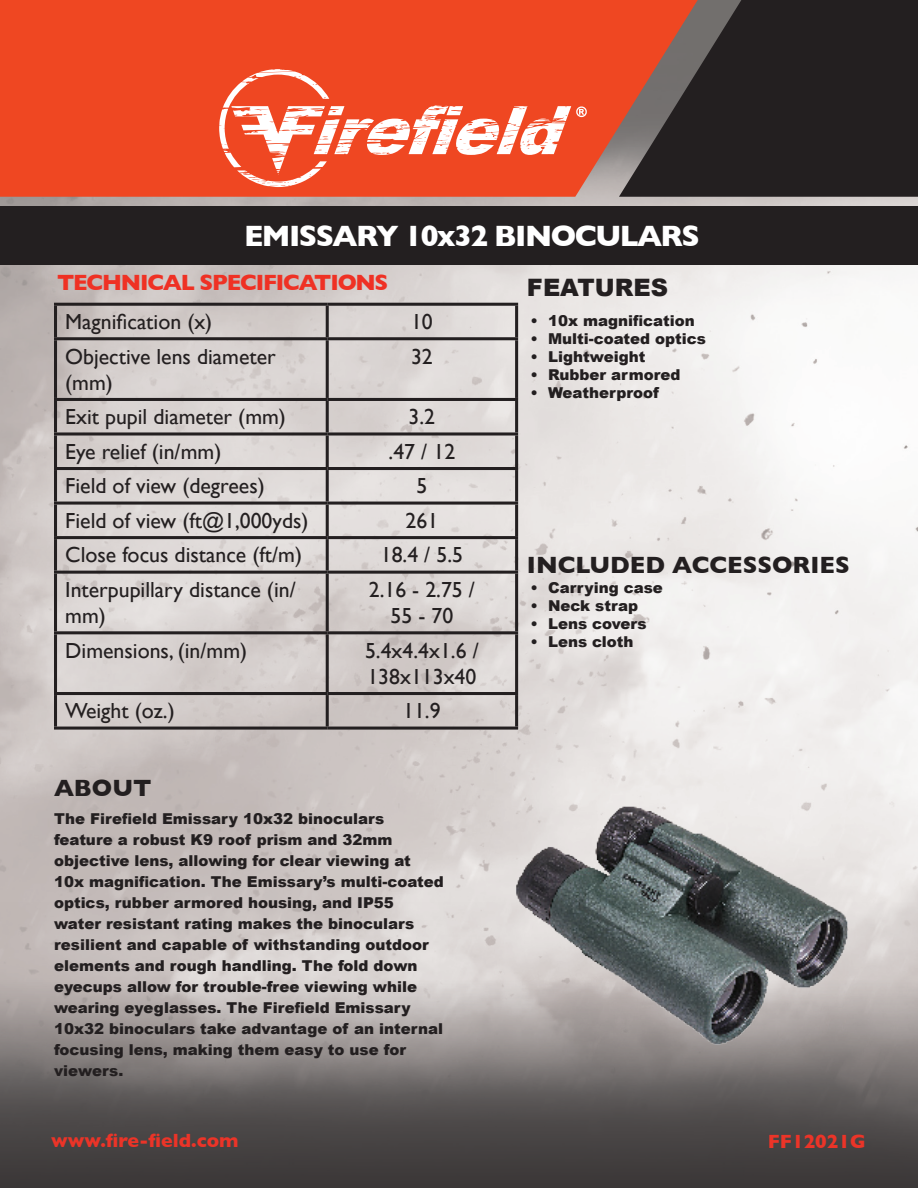
<style>
.page{position:relative;width:918px;height:1188px;background:#fff}
.page>*{position:absolute;margin:0;border:0;box-sizing:border-box;transform-origin:0 0}
.t1{font:700 30px "Gill Sans";letter-spacing:-.05em;color:#fff}
.t2{font:700 24px "Gill Sans";color:#231f20}
.t3{font:900 24px "Arial";color:#231f20}
.t4{font:700 22.5px "Gill Sans";letter-spacing:-.05em;color:#ef3124}
.t5{font:21.75px/26.1px "Gill Sans";color:#231f20}
.t6{font:700 19.5px "Gill Sans";color:#eb3428}
.t7{font:900 15px/21px "Arial";color:#231f20}
</style>
<div class="page">
<img style="left:0;top:197px;width:918px;height:705px">
<div style="left:0;top:0;width:619px;height:197px;background:#ef4722"></div>
<svg style="left:619px;top:0;width:299px;height:197px;background:#3e2c2a"></svg>
<svg style="left:219px;top:69px;width:368px;height:118px"></svg>
<div style="left:0;top:206px;width:918px;height:59px;background:#231f20"></div>
<hr style="left:54px;top:303px;width:273px;height:3px;background:#231f20">
<hr style="left:54px;top:306px;width:3px;height:31px;background:#231f20">
<hr style="left:327px;top:303px;width:191px;height:3px;background:#231f20">
<hr style="left:326px;top:306px;width:3px;height:31px;background:#231f20">
<hr style="left:515px;top:306px;width:3px;height:31px;background:#231f20">
<hr style="left:54px;top:337px;width:273px;height:3px;background:#231f20">
<hr style="left:54px;top:340px;width:3px;height:58px;background:#231f20">
<hr style="left:327px;top:337px;width:191px;height:3px;background:#231f20">
<hr style="left:326px;top:340px;width:3px;height:58px;background:#231f20">
<hr style="left:515px;top:340px;width:3px;height:58px;background:#231f20">
<hr style="left:54px;top:398px;width:273px;height:3px;background:#231f20">
<hr style="left:54px;top:401px;width:3px;height:31px;background:#231f20">
<hr style="left:327px;top:398px;width:191px;height:3px;background:#231f20">
<hr style="left:326px;top:401px;width:3px;height:31px;background:#231f20">
<hr style="left:515px;top:401px;width:3px;height:31px;background:#231f20">
<svg style="left:54px;top:432px;width:273px;height:4px"></svg>
<hr style="left:54px;top:436px;width:3px;height:31px;background:#231f20">
<svg style="left:327px;top:432px;width:191px;height:4px"></svg>
<hr style="left:326px;top:436px;width:3px;height:31px;background:#231f20">
<hr style="left:515px;top:436px;width:3px;height:31px;background:#231f20">
<hr style="left:54px;top:467px;width:273px;height:3px;background:#231f20">
<hr style="left:54px;top:470px;width:3px;height:32px;background:#231f20">
<hr style="left:327px;top:467px;width:191px;height:3px;background:#231f20">
<hr style="left:326px;top:470px;width:3px;height:32px;background:#231f20">
<hr style="left:515px;top:470px;width:3px;height:32px;background:#231f20">
<hr style="left:54px;top:502px;width:273px;height:3px;background:#231f20">
<hr style="left:54px;top:505px;width:3px;height:31px;background:#231f20">
<hr style="left:327px;top:502px;width:191px;height:3px;background:#231f20">
<hr style="left:326px;top:505px;width:3px;height:31px;background:#231f20">
<hr style="left:515px;top:505px;width:3px;height:31px;background:#231f20">
<hr style="left:54px;top:536px;width:273px;height:3px;background:#231f20">
<hr style="left:54px;top:539px;width:3px;height:32px;background:#231f20">
<hr style="left:327px;top:536px;width:191px;height:3px;background:#231f20">
<hr style="left:326px;top:539px;width:3px;height:32px;background:#231f20">
<hr style="left:515px;top:539px;width:3px;height:32px;background:#231f20">
<hr style="left:54px;top:571px;width:273px;height:3px;background:#231f20">
<hr style="left:54px;top:574px;width:3px;height:57px;background:#231f20">
<hr style="left:327px;top:571px;width:191px;height:3px;background:#231f20">
<hr style="left:326px;top:574px;width:3px;height:57px;background:#231f20">
<hr style="left:515px;top:574px;width:3px;height:57px;background:#231f20">
<hr style="left:54px;top:631px;width:273px;height:3px;background:#231f20">
<hr style="left:54px;top:634px;width:3px;height:58px;background:#231f20">
<hr style="left:327px;top:631px;width:191px;height:3px;background:#231f20">
<hr style="left:326px;top:634px;width:3px;height:58px;background:#231f20">
<hr style="left:515px;top:634px;width:3px;height:58px;background:#231f20">
<hr style="left:54px;top:692px;width:273px;height:3px;background:#231f20">
<hr style="left:54px;top:695px;width:3px;height:32px;background:#231f20">
<hr style="left:327px;top:692px;width:191px;height:3px;background:#231f20">
<hr style="left:326px;top:695px;width:3px;height:32px;background:#231f20">
<hr style="left:515px;top:695px;width:3px;height:32px;background:#231f20">
<hr style="left:54px;top:727px;width:273px;height:3px;background:#231f20">
<hr style="left:327px;top:727px;width:191px;height:3px;background:#231f20">
<svg style="left:0;top:902px;width:918px;height:286px;background:#847e7d"></svg>
<img style="left:504px;top:745px;width:360px;height:360px">
<h1 class="t1" style="left:244px;top:212px;width:457px">EMISSARY 10x32 BINOCULARS</h1>
<h3 class="t4" style="left:57px;top:264px;width:333px">TECHNICAL SPECIFICATIONS</h3>
<h3 class="t5" style="left:65px;top:308px;width:149px">Magnification (x)</h3>
<h3 class="t5" style="left:411px;top:308px;width:23px">10</h3>
<h3 class="t5" style="left:65px;top:343px;width:212px">Objective lens diameter (mm)</h3>
<h3 class="t5" style="left:411px;top:343px;width:23px">32</h3>
<h3 class="t5" style="left:65px;top:404px;width:222px">Exit pupil diameter (mm)</h3>
<h3 class="t5" style="left:409px;top:404px;width:28px">3.2</h3>
<h3 class="t5" style="left:65px;top:438px;width:158px">Eye relief (in/mm)</h3>
<h3 class="t5" style="left:389px;top:438px;width:68px">.47 / 12</h3>
<h3 class="t5" style="left:65px;top:473px;width:201px">Field of view (degrees)</h3>
<h3 class="t5" style="left:416px;top:473px;width:12px">5</h3>
<h3 class="t5" style="left:65px;top:507px;width:245px">Field of view (ft@1,000yds)</h3>
<h3 class="t5" style="left:406px;top:507px;width:34px">261</h3>
<h3 class="t5" style="left:65px;top:542px;width:238px">Close focus distance (ft/m)</h3>
<h3 class="t5" style="left:381px;top:542px;width:84px">18.4 / 5.5</h3>
<h3 class="t5" style="left:65px;top:576px;width:232px">Interpupillary distance (in/ mm)</h3>
<h3 class="t5" style="left:369px;top:576px;width:108px;text-align:center">2.16 - 2.75 /<br>55 - 70</h3>
<h3 class="t5" style="left:65px;top:637px;width:183px">Dimensions, (in/mm)</h3>
<h3 class="t5" style="left:365px;top:637px;width:115px">5.4x4.4x1.6 /<br>138x113x40</h3>
<h3 class="t5" style="left:65px;top:698px;width:111px">Weight (oz.)</h3>
<h3 class="t5" style="left:403px;top:698px;width:39px">11.9</h3>
<h2 class="t2" style="left:54px;top:769px;width:99px">ABOUT</h2>
<p class="t7" style="left:54px;top:808px;width:391px">The Firefield Emissary 10x32 binoculars feature a robust K9 roof prism and 32mm objective lens, allowing for clear viewing at 10x magnification. The Emissary’s multi-coated optics, rubber armored housing, and IP55 water resistant rating makes the binoculars resilient and capable of withstanding outdoor elements and rough handling. The fold down eyecups allow for trouble-free viewing while wearing eyeglasses. The Firefield Emissary 10x32 binoculars take advantage of an internal focusing lens, making them easy to use for viewers.</p>
<h2 class="t3" style="left:527px;top:270px;width:143px">FEATURES</h2>
<p class="t7" style="left:531px;top:310px;width:166px">• 10x magnification</p>
<p class="t7" style="left:531px;top:328px;width:177px">• Multi-coated optics</p>
<p class="t7" style="left:531px;top:346px;width:116px">• Lightweight</p>
<p class="t7" style="left:531px;top:364px;width:152px">• Rubber armored</p>
<p class="t7" style="left:531px;top:382px;width:130px">• Weatherproof</p>
<h2 class="t2" style="left:527px;top:546px;width:324px">INCLUDED ACCESSORIES</h2>
<p class="t7" style="left:531px;top:577px;width:134px">• Carrying case</p>
<p class="t7" style="left:531px;top:595px;width:109px">• Neck strap</p>
<p class="t7" style="left:531px;top:613px;width:118px">• Lens covers</p>
<p class="t7" style="left:531px;top:631px;width:104px">• Lens cloth</p>
<h3 class="t6" style="left:51px;top:1125px;width:189px">www.fire-field.com</h3>
<h3 class="t6" style="left:768px;top:1126px;width:99px">FF12021G</h3>
</div>
